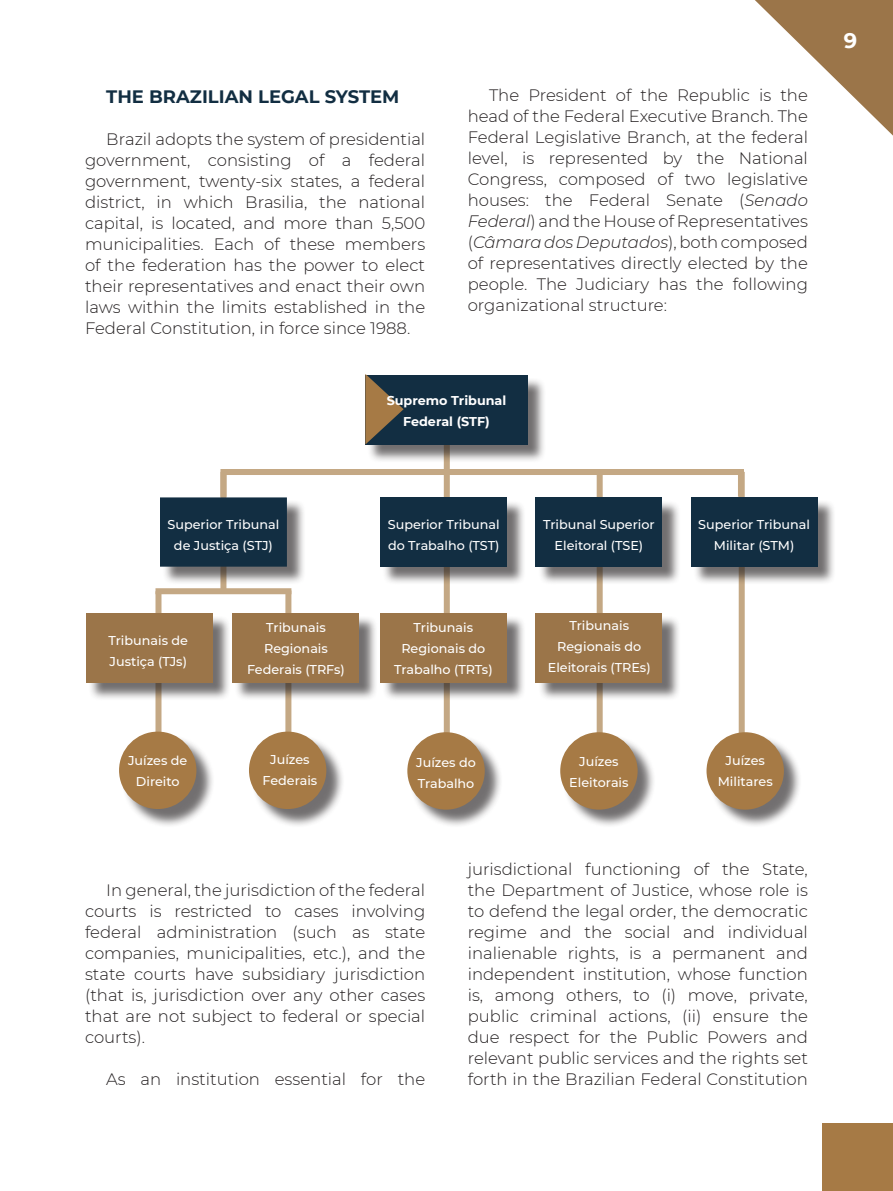
<style>
.page{position:relative;width:893px;height:1191px;background:#fff}
.page>*{position:absolute;margin:0;border:0;box-sizing:border-box;transform-origin:0 0}
.t1{font:700 21px "Montserrat";color:#fff}
.SUBTE{font:700 18px "Montserrat";color:#122e42}
.TEXTO{font:300 16.5px/21px "Montserrat";color:#231f20;text-align:justify}
.TEXTO-2{font:500 12.75px "Montserrat";color:#fff}
.TEXTO-3{font:700 12.75px/21px "Montserrat";color:#fff;text-align:center}
.s1{font-style:italic}
</style>
<div class="page">
<svg style="left:755px;top:0;width:138px;height:136px"></svg>
<div style="left:822px;top:1123px;width:71px;height:68px;background:#a67a45"></div>
<div style="left:220px;top:469px;width:524px;height:31px;border:6px solid #c4a884"></div>
<div style="left:597px;top:474px;width:6px;height:259px;background:#c4a884"></div>
<div style="left:739px;top:472px;width:6px;height:286px;background:#c4a884"></div>
<div style="left:220px;top:472px;width:6px;height:119px;background:#c4a884"></div>
<div style="left:285px;top:590px;width:6px;height:158px;background:#c4a884"></div>
<div style="left:155px;top:588px;width:136px;height:6px;background:#c4a884"></div>
<div style="left:155px;top:591px;width:6px;height:142px;background:#c4a884"></div>
<div style="left:444px;top:427px;width:6px;height:321px;background:#c4a884"></div>
<div style="left:121px;top:734px;width:94px;height:93px;background:#231f20;opacity:.64"></div>
<div style="left:119px;top:731px;width:77px;height:78px;background:#a67a45;border-radius:50%"></div>
<div style="left:251px;top:734px;width:94px;height:93px;background:#231f20;opacity:.64"></div>
<div style="left:249px;top:731px;width:77px;height:78px;background:#a67a45;border-radius:50%"></div>
<div style="left:410px;top:734px;width:93px;height:94px;background:#231f20;opacity:.64"></div>
<div style="left:407px;top:732px;width:78px;height:77px;background:#a67a45;border-radius:50%"></div>
<div style="left:562px;top:734px;width:94px;height:94px;background:#231f20;opacity:.64"></div>
<div style="left:560px;top:732px;width:78px;height:77px;background:#a67a45;border-radius:50%"></div>
<div style="left:709px;top:734px;width:93px;height:94px;background:#231f20;opacity:.64"></div>
<div style="left:706px;top:732px;width:78px;height:77px;background:#a67a45;border-radius:50%"></div>
<div style="left:162px;top:500px;width:144px;height:85px;background:#231f20;opacity:.64"></div>
<div style="left:160px;top:497px;width:127px;height:69px;background:#122e42"></div>
<div style="left:382px;top:500px;width:144px;height:86px;background:#231f20;opacity:.64"></div>
<div style="left:380px;top:497px;width:127px;height:70px;background:#122e42"></div>
<div style="left:538px;top:500px;width:143px;height:86px;background:#231f20;opacity:.64"></div>
<div style="left:535px;top:497px;width:127px;height:70px;background:#122e42"></div>
<div style="left:693px;top:500px;width:144px;height:85px;background:#231f20;opacity:.64"></div>
<div style="left:691px;top:497px;width:127px;height:69px;background:#122e42"></div>
<div style="left:538px;top:615px;width:143px;height:86px;background:#231f20;opacity:.64"></div>
<div style="left:535px;top:613px;width:127px;height:69px;background:#9b7549"></div>
<div style="left:382px;top:615px;width:144px;height:86px;background:#231f20;opacity:.64"></div>
<div style="left:380px;top:613px;width:127px;height:69px;background:#9b7549"></div>
<div style="left:234px;top:615px;width:144px;height:86px;background:#231f20;opacity:.64"></div>
<div style="left:232px;top:613px;width:127px;height:69px;background:#9b7549"></div>
<div style="left:88px;top:615px;width:143px;height:86px;background:#231f20;opacity:.64"></div>
<div style="left:86px;top:613px;width:126px;height:69px;background:#9b7549"></div>
<div style="left:368px;top:377px;width:178px;height:86px;background:#231f20;opacity:.64"></div>
<div style="left:365px;top:375px;width:163px;height:69px;background:#122e42"></div>
<svg style="left:365px;top:374px;width:39px;height:70px"></svg>
<p class="SUBTE" style="left:106px;top:83px;width:295px">THE BRAZILIAN LEGAL SYSTEM</p>
<p class="TEXTO" style="left:85px;top:128px;width:342px;text-indent:21px">Brazil adopts the system of presidential government, consisting of a federal government, twenty-six states, a federal district, in which Brasilia, the national capital, is located, and more than 5,500 municipalities. Each of these members of the federation has the power to elect their representatives and enact their own laws within the limits established in the Federal Constitution, in force since 1988.</p>
<p class="TEXTO" style="left:468px;top:84px;width:342px;text-indent:21px">The President of the Republic is the head of the Federal Executive Branch. The Federal Legislative Branch, at the federal level, is represented by the National Congress, composed of two legislative houses: the Federal Senate (<span class="s1">Senado Federal</span>) and the House of Representatives (<span class="s1">Câmara dos Deputados</span>), both composed of representatives directly elected by the people. The Judiciary has the following organizational structure:</p>
<p class="TEXTO-3" style="left:387px;top:389px;width:121px">Supremo Tribunal<br>Federal (STF)</p>
<p class="t1" style="left:844px;top:25px;width:15px">9</p>
<p class="TEXTO-2" style="left:168px;top:515px;width:113px">Superior Tribunal</p>
<p class="TEXTO-2" style="left:174px;top:536px;width:100px">de Justiça (STJ)</p>
<p class="TEXTO-2" style="left:388px;top:515px;width:113px">Superior Tribunal</p>
<p class="TEXTO-2" style="left:388px;top:536px;width:113px">do Trabalho (TST)</p>
<p class="TEXTO-2" style="left:543px;top:515px;width:113px">Tribunal Superior</p>
<p class="TEXTO-2" style="left:555px;top:536px;width:90px">Eleitoral (TSE)</p>
<p class="TEXTO-2" style="left:698px;top:515px;width:113px">Superior Tribunal</p>
<p class="TEXTO-2" style="left:714px;top:536px;width:82px">Militar (STM)</p>
<p class="TEXTO-2" style="left:108px;top:631px;width:81px">Tribunais de</p>
<p class="TEXTO-2" style="left:109px;top:652px;width:79px">Justiça (TJs)</p>
<p class="TEXTO-2" style="left:266px;top:618px;width:61px">Tribunais</p>
<p class="TEXTO-2" style="left:264px;top:639px;width:65px">Regionais</p>
<p class="TEXTO-2" style="left:247px;top:660px;width:99px">Federais (TRFs)</p>
<p class="TEXTO-2" style="left:414px;top:618px;width:61px">Tribunais</p>
<p class="TEXTO-2" style="left:401px;top:639px;width:85px">Regionais do</p>
<p class="TEXTO-2" style="left:394px;top:660px;width:100px">Trabalho (TRTs)</p>
<p class="TEXTO-2" style="left:569px;top:617px;width:61px">Tribunais</p>
<p class="TEXTO-2" style="left:557px;top:638px;width:85px">Regionais do</p>
<p class="TEXTO-2" style="left:548px;top:659px;width:104px">Eleitorais (TREs)</p>
<p class="TEXTO-2" style="left:128px;top:752px;width:61px">Juízes de</p>
<p class="TEXTO-2" style="left:136px;top:773px;width:45px">Direito</p>
<p class="TEXTO-2" style="left:270px;top:750px;width:41px">Juízes</p>
<p class="TEXTO-2" style="left:262px;top:771px;width:56px">Federais</p>
<p class="TEXTO-2" style="left:416px;top:753px;width:61px">Juízes do</p>
<p class="TEXTO-2" style="left:418px;top:774px;width:58px">Trabalho</p>
<p class="TEXTO-2" style="left:579px;top:753px;width:41px">Juízes</p>
<p class="TEXTO-2" style="left:569px;top:774px;width:61px">Eleitorais</p>
<p class="TEXTO-2" style="left:725px;top:752px;width:41px">Juízes</p>
<p class="TEXTO-2" style="left:718px;top:773px;width:57px">Militares</p>
<p class="TEXTO" style="left:85px;top:879px;width:342px;text-indent:21px">In general, the jurisdiction of the federal courts is restricted to cases involving federal administration (such as state companies, municipalities, etc.), and the state courts have subsidiary jurisdiction (that is, jurisdiction over any other cases that are not subject to federal or special courts).</p>
<p class="TEXTO" style="left:106px;top:1068px;width:320px">As an institution essential for the</p>
<p class="TEXTO" style="left:468px;top:858px;width:342px">jurisdictional functioning of the State, the Department of Justice, whose role is to defend the legal order, the democratic regime and the social and individual inalienable rights, is a permanent and independent institution, whose function is, among others, to (i) move, private, public criminal actions, (ii) ensure the due respect for the Public Powers and relevant public services and the rights set forth in the Brazilian Federal Constitution</p>
</div>
